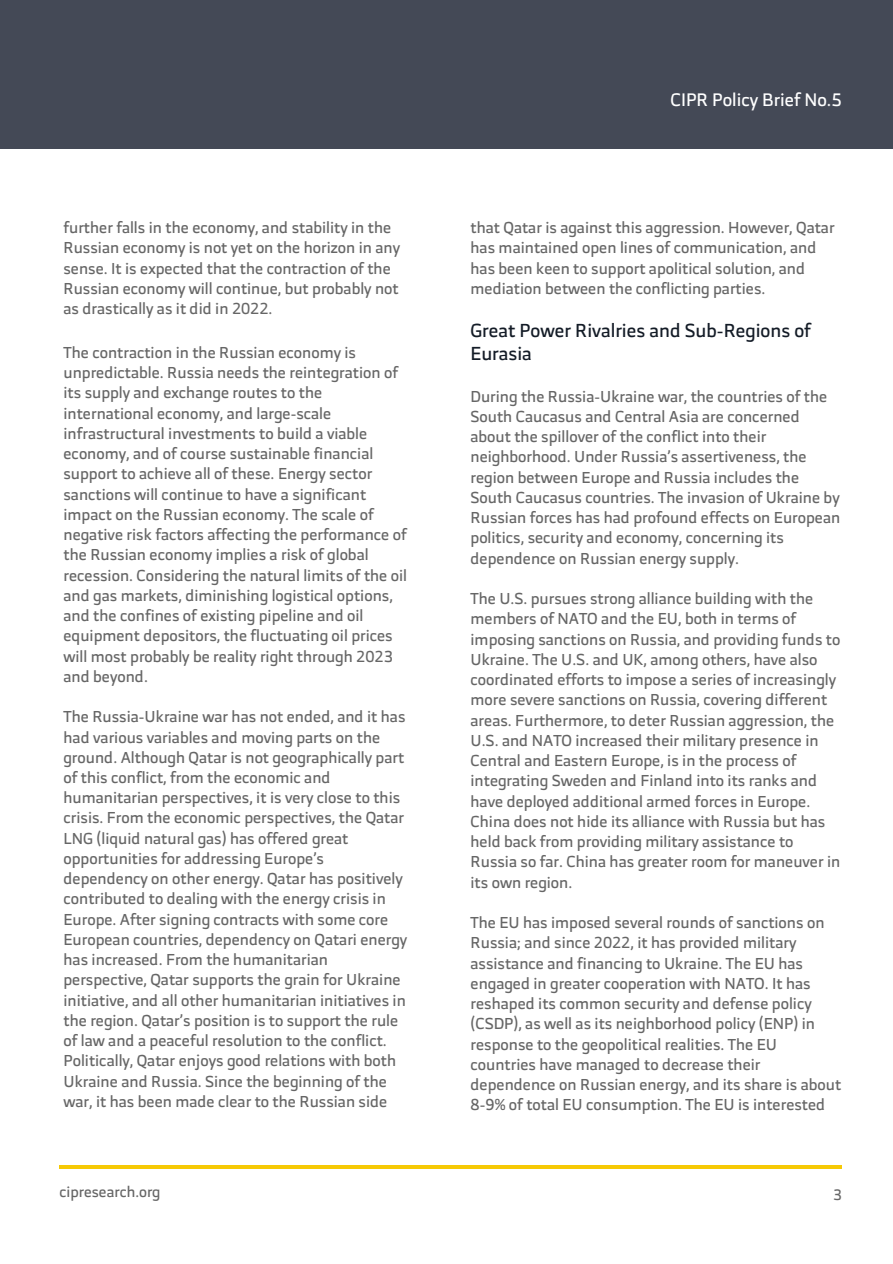
<style>
.page{position:relative;width:893px;height:1264px;background:#fff}
.page>*{position:absolute;margin:0;border:0;box-sizing:border-box;transform-origin:0 0}
.t1{font:18.75px/23.5px "RB";color:#141c27}
.t2{font:18px "RB";color:#fff}
.t3{font:15.75px/20.2px "RB";color:#666}
.t4{font:15px "RB";color:#666}
</style>
<div class="page">
<div style="left:0;top:0;width:892px;height:148px;background:#444956"></div>
<hr style="left:59px;top:1165px;width:783px;height:3px;background:#f6c905">
<p class="t3" style="left:63px;top:217px;width:338px">further falls in the economy, and stability in the Russian economy is not yet on the horizon in any sense. It is expected that the contraction of the Russian economy will continue, but probably not as drastically as it did in 2022.</p>
<p class="t3" style="left:63px;top:342px;width:345px">The contraction in the Russian economy is unpredictable. Russia needs the reintegration of its supply and exchange routes to the international economy, and large-scale infrastructural investments to build a viable economy, and of course sustainable financial support to achieve all of these. Energy sector sanctions will continue to have a significant impact on the Russian economy. The scale of negative risk factors affecting the performance of the Russian economy implies a risk of global recession. Considering the natural limits of the oil and gas markets, diminishing logistical options, and the confines of existing pipeline and oil equipment depositors, the fluctuating oil prices will most probably be reality right through 2023 and beyond.</p>
<p class="t3" style="left:63px;top:706px;width:345px">The Russia-Ukraine war has not ended, and it has had various variables and moving parts on the ground. Although Qatar is not geographically part of this conflict, from the economic and humanitarian perspectives, it is very close to this crisis. From the economic perspectives, the Qatar LNG (liquid natural gas) has offered great opportunities for addressing Europe’s dependency on other energy. Qatar has positively contributed to dealing with the energy crisis in Europe. After signing contracts with some core European countries, dependency on Qatari energy has increased. From the humanitarian perspective, Qatar supports the grain for Ukraine initiative, and all other humanitarian initiatives in the region. Qatar’s position is to support the rule of law and a peaceful resolution to the conflict.<br>Politically, Qatar enjoys good relations with both Ukraine and Russia. Since the beginning of the war, it has been made clear to the Russian side</p>
<p class="t2" style="left:670px;top:84px;width:173px">CIPR Policy Brief No.5</p>
<p class="t3" style="left:470px;top:217px;width:365px">that Qatar is against this aggression. However, Qatar has maintained open lines of communication, and has been keen to support apolitical solution, and mediation between the conflicting parties.</p>
<p class="t1" style="left:470px;top:318px;width:342px">Great Power Rivalries and Sub-Regions of<br>Eurasia</p>
<p class="t3" style="left:470px;top:386px;width:371px">During the Russia-Ukraine war, the countries of the South Caucasus and Central Asia are concerned about the spillover of the conflict into their neighborhood. Under Russia’s assertiveness, the region between Europe and Russia includes the South Caucasus countries. The invasion of Ukraine by Russian forces has had profound effects on European politics, security and economy, concerning its dependence on Russian energy supply.</p>
<p class="t3" style="left:470px;top:588px;width:371px">The U.S. pursues strong alliance building with the members of NATO and the EU, both in terms of imposing sanctions on Russia, and providing funds to Ukraine. The U.S. and UK, among others, have also coordinated efforts to impose a series of increasingly more severe sanctions on Russia, covering different areas. Furthermore, to deter Russian aggression, the U.S. and NATO increased their military presence in Central and Eastern Europe, is in the process of integrating Sweden and Finland into its ranks and have deployed additional armed forces in Europe.<br>China does not hide its alliance with Russia but has held back from providing military assistance to Russia so far. China has greater room for maneuver in its own region.</p>
<p class="t3" style="left:470px;top:912px;width:372px">The EU has imposed several rounds of sanctions on Russia; and since 2022, it has provided military assistance and financing to Ukraine. The EU has engaged in greater cooperation with NATO. It has reshaped its common security and defense policy (CSDP), as well as its neighborhood policy (ENP) in response to the geopolitical realities. The EU countries have managed to decrease their dependence on Russian energy, and its share is about 8-9% of total EU consumption. The EU is interested</p>
<p class="t4" style="left:59px;top:1178px;width:102px">cipresearch.org</p>
<p class="t4" style="left:833px;top:1181px;width:10px">3</p>
</div>
